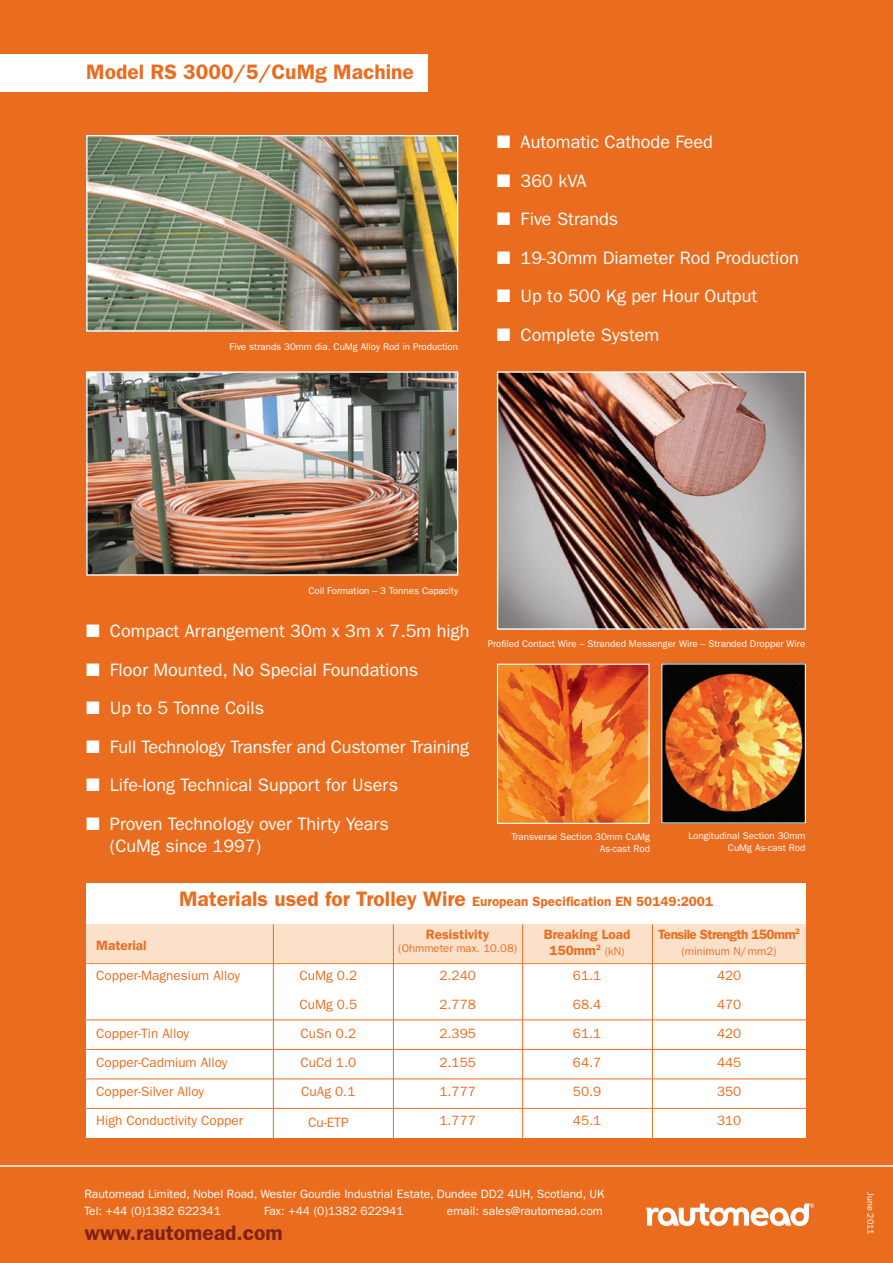
<style>
.page{position:relative;width:893px;height:1263px;background:#ea6d1f}
.page>*{position:absolute;margin:0;border:0;box-sizing:border-box;transform-origin:0 0}
.t1{font:600 21px "ITC Franklin Gothic Std";color:#ea6d1f}
.t2{font:600 21px "ITC Franklin Gothic Std";color:#802016}
.t3{font:18px/21.6px "ITC Franklin Gothic Std";color:#fff}
.t4{font:13.5px "ITC Franklin Gothic Std";color:#ea6d1f}
.t5{font:600 13.5px "ITC Franklin Gothic Std";color:#ea6d1f}
.t6{font:600 13.5px "ITC Franklin Gothic Std";letter-spacing:-.04em;color:#ea6d1f}
.t7{font:12px "ITC Franklin Gothic Std";color:#fff}
.t8{font:11.25px "ITC Franklin Gothic Std";color:#ea6d1f}
.t9{font:9.75px/11.7px "ITC Franklin Gothic Std";color:#fff;text-align:right}
.t10{font:9px "ITC Franklin Gothic Std";color:#fff}
.s1{font-size:21px}
.s2{font-weight:400;font-size:11.25px}
</style>
<div class="page">
<div style="left:0;top:55px;width:428px;height:37px;background:#fff"></div>
<hr style="left:0;top:1165px;width:893px;height:2px;background:#fff">
<img style="left:88px;top:137px;width:368px;height:193px">
<div style="left:86px;top:135px;width:372px;height:197px;border:1px solid #fff"></div>
<img style="left:499px;top:373px;width:305px;height:255px">
<div style="left:497px;top:371px;width:309px;height:259px;border:1px solid #fff"></div>
<img style="left:499px;top:666px;width:149px;height:156px">
<div style="left:497px;top:664px;width:153px;height:160px;border:1px solid #fff"></div>
<img style="left:663px;top:665px;width:141px;height:156px">
<div style="left:661px;top:663px;width:145px;height:160px;border:1px solid #fff"></div>
<img style="left:88px;top:373px;width:368px;height:201px">
<div style="left:86px;top:371px;width:372px;height:205px;border:1px solid #fff"></div>
<div style="left:86px;top:923px;width:720px;height:40px;background:#fbe1c9"></div>
<div style="left:86px;top:963px;width:720px;height:175px;background:#fff"></div>
<hr style="left:86px;top:1108px;width:720px;height:1px;background:#ea6d1f">
<hr style="left:86px;top:1078px;width:720px;height:1px;background:#ea6d1f">
<hr style="left:86px;top:1049px;width:720px;height:1px;background:#ea6d1f">
<hr style="left:86px;top:1019px;width:720px;height:1px;background:#ea6d1f">
<hr style="left:86px;top:963px;width:720px;height:1px;background:#eb8325">
<hr style="left:273px;top:924px;width:1px;height:218px;background:#ea6d1f">
<hr style="left:393px;top:924px;width:1px;height:218px;background:#ea6d1f">
<hr style="left:522px;top:924px;width:1px;height:218px;background:#ea6d1f">
<hr style="left:652px;top:924px;width:1px;height:218px;background:#ea6d1f">
<div style="left:86px;top:883px;width:720px;height:40px;background:#fff"></div>
<svg style="left:646px;top:1203px;width:168px;height:23px"></svg>
<p class="t1" style="left:86px;top:59px;width:329px">Model RS 3000/5/CuMg Machine</p>
<p class="t9" style="left:229px;top:340px;width:230px">Five strands 30mm dia. CuMg Alloy Rod in Production</p>
<p class="t3" style="left:497px;top:131px;width:217px">■ Automatic Cathode Feed</p>
<p class="t3" style="left:497px;top:170px;width:91px">■ 360 kVA</p>
<p class="t3" style="left:497px;top:208px;width:123px">■ Five Strands</p>
<p class="t3" style="left:497px;top:247px;width:303px">■ 19-30mm Diameter Rod Production</p>
<p class="t3" style="left:497px;top:286px;width:262px">■ Up to 500 Kg per Hour Output</p>
<p class="t3" style="left:497px;top:324px;width:164px">■ Complete System</p>
<p class="t9" style="left:308px;top:584px;width:151px">Coil Formation – 3 Tonnes Capacity</p>
<p class="t3" style="left:86px;top:620px;width:385px">■ Compact Arrangement 30m x 3m x 7.5m high</p>
<p class="t3" style="left:86px;top:659px;width:334px">■ Floor Mounted, No Special Foundations</p>
<p class="t3" style="left:86px;top:697px;width:179px">■ Up to 5 Tonne Coils</p>
<p class="t3" style="left:86px;top:736px;width:384px">■ Full Technology Transfer and Customer Training</p>
<p class="t3" style="left:86px;top:775px;width:313px">■ Life-long Technical Support for Users</p>
<p class="t3" style="left:110px;top:813px;width:280px;text-indent:-24px">■ Proven Technology over Thirty Years (CuMg since 1997)</p>
<p class="t9" style="left:488px;top:638px;width:319px">Profiled Contact Wire – Stranded Messenger Wire – Stranded Dropper Wire</p>
<p class="t9" style="left:512px;top:831px;width:140px">Transverse Section 30mm CuMg<br>As-cast Rod</p>
<p class="t9" style="left:688px;top:830px;width:119px">Longitudinal Section 30mm<br>CuMg As-cast Rod</p>
<p class="t5" style="left:179px;top:893px;width:536px"><span class="s1">Materials used for Trolley Wire</span> European Specification EN 50149:2001</p>
<p class="t5" style="left:96px;top:937px;width:52px">Material</p>
<p class="t4" style="left:96px;top:968px;width:145px">Copper-Magnesium Alloy</p>
<p class="t4" style="left:96px;top:1026px;width:94px">Copper-Tin Alloy</p>
<p class="t4" style="left:96px;top:1055px;width:133px">Copper-Cadmium Alloy</p>
<p class="t4" style="left:96px;top:1084px;width:110px">Copper-Silver Alloy</p>
<p class="t4" style="left:96px;top:1113px;width:148px">High Conductivity Copper</p>
<p class="t4" style="left:299px;top:968px;width:59px">CuMg 0.2</p>
<p class="t4" style="left:299px;top:997px;width:59px">CuMg 0.5</p>
<p class="t4" style="left:301px;top:1026px;width:57px">CuSn 0.2</p>
<p class="t4" style="left:301px;top:1055px;width:57px">CuCd 1.0</p>
<p class="t4" style="left:301px;top:1084px;width:56px">CuAg 0.1</p>
<p class="t4" style="left:308px;top:1114px;width:42px">Cu-ETP</p>
<p class="t5" style="left:426px;top:926px;width:65px">Resistivity</p>
<p class="t8" style="left:398px;top:942px;width:120px">(Ohmmeter max. 10.08)</p>
<p class="t4" style="left:439px;top:968px;width:38px">2.240</p>
<p class="t4" style="left:439px;top:997px;width:38px">2.778</p>
<p class="t4" style="left:439px;top:1026px;width:38px">2.395</p>
<p class="t4" style="left:439px;top:1055px;width:38px">2.155</p>
<p class="t4" style="left:439px;top:1084px;width:38px">1.777</p>
<p class="t4" style="left:439px;top:1113px;width:38px">1.777</p>
<p class="t5" style="left:544px;top:926px;width:88px">Breaking Load</p>
<p class="t5" style="left:550px;top:942px;width:77px">150mm<sup>2</sup> <span class="s2">(kN)</span></p>
<p class="t4" style="left:573px;top:968px;width:30px">61.1</p>
<p class="t4" style="left:573px;top:997px;width:30px">68.4</p>
<p class="t4" style="left:573px;top:1026px;width:30px">61.1</p>
<p class="t4" style="left:573px;top:1055px;width:30px">64.7</p>
<p class="t4" style="left:573px;top:1084px;width:30px">50.9</p>
<p class="t4" style="left:573px;top:1113px;width:30px">45.1</p>
<p class="t7" style="left:84px;top:1187px;width:521px">Rautomead Limited, Nobel Road, Wester Gourdie Industrial Estate, Dundee DD2 4UH, Scotland, UK</p>
<p class="t7" style="left:84px;top:1204px;width:138px">Tel: +44 (0)1382 622341</p>
<p class="t7" style="left:264px;top:1204px;width:141px">Fax: +44 (0)1382 622941</p>
<p class="t7" style="left:447px;top:1204px;width:157px">email: sales@rautomead.com</p>
<p class="t2" style="left:84px;top:1220px;width:200px">www.rautomead.com</p>
<p class="t6" style="left:658px;top:926px;width:143px">Tensile Strength 150mm<sup>2</sup></p>
<p class="t8" style="left:681px;top:945px;width:96px">(minimum N/ mm2)</p>
<p class="t4" style="left:717px;top:968px;width:26px">420</p>
<p class="t4" style="left:717px;top:997px;width:26px">470</p>
<p class="t4" style="left:717px;top:1026px;width:26px">420</p>
<p class="t4" style="left:717px;top:1055px;width:26px">445</p>
<p class="t4" style="left:717px;top:1084px;width:26px">350</p>
<p class="t4" style="left:717px;top:1113px;width:26px">310</p>
<p class="t10" style="left:876px;top:1192px;width:44px;rotate:90deg">June 2011</p>
</div>
